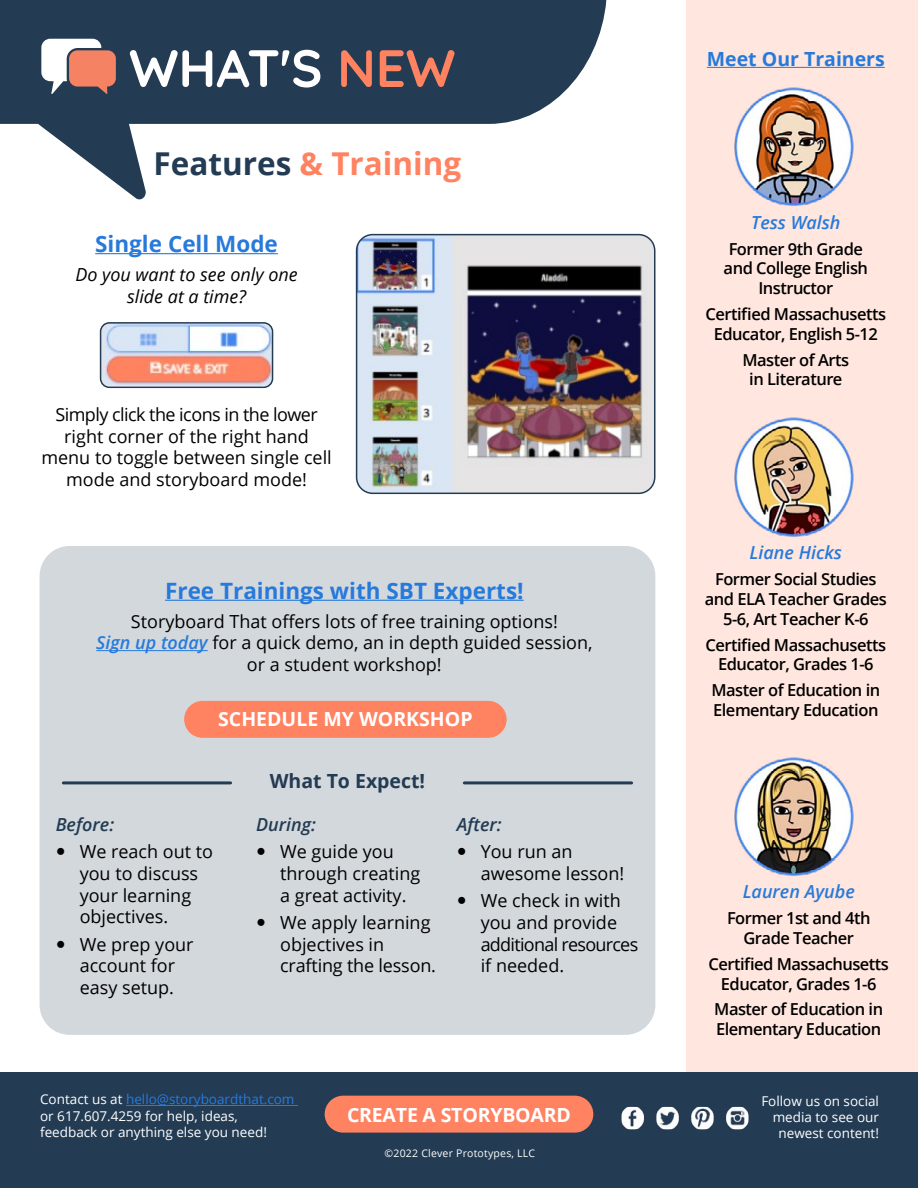
<style>
.page{position:relative;width:918px;height:1188px;background:#fff}
.page>*{position:absolute;margin:0;border:0;box-sizing:border-box;transform-origin:0 0}
.t1{font:700 52.5px "Quicksand";color:#fff}
.t2{font:700 31.5px "Open Sans";color:#ff8261}
.t3{font:700 22.5px "Open Sans";color:#277ada}
.t4{font:700 19.5px "Open Sans";color:#fff}
.t5{font:700 19.5px "Open Sans";color:#277ada}
.t6{font:700 19.5px "Open Sans";color:#233b53}
.t7{font:18px/21.6px "Open Sans";color:#000}
.t8{font:italic 18px/21.6px "Open Sans";color:#000;text-align:center}
.t9{font:italic 600 18px "Open Sans";color:#277ada}
.t10{font:italic 600 18px "Open Sans";color:#233b53}
.t11{font:600 16.5px/19.8px "Open Sans";letter-spacing:-.03em;color:#000;text-align:center}
.t12{font:13.5px/16.2px "Open Sans";color:#fff}
.t13{font:10.5px "Open Sans";letter-spacing:.02em;color:#fff}
.s1{color:#ff8261}
.s2{color:#233b53}
.s3{font-weight:600;font-style:italic;color:#277ada}
.s4{color:#277ada}
</style>
<div class="page">
<div style="left:687px;top:0;width:231px;height:1116px;background:#ffe6df"></div>
<div style="left:0;top:1072px;width:918px;height:116px;background:#233b53"></div>
<hr style="left:126px;top:1105px;width:172px;height:1px;background:#277ada">
<img style="left:622px;top:1107px;width:22px;height:22px">
<img style="left:656px;top:1107px;width:23px;height:22px">
<img style="left:691px;top:1107px;width:23px;height:22px">
<img style="left:726px;top:1107px;width:23px;height:22px">
<svg style="left:0;top:0;width:607px;height:200px;fill:#233b53"></svg>
<svg style="left:41px;top:39px;width:75px;height:55px"></svg>
<div style="left:325px;top:1096px;width:268px;height:37px;background:#ff8261;border-radius:18px"></div>
<img style="left:101px;top:323px;width:172px;height:64px">
<div style="left:100px;top:322px;width:173px;height:66px;border:2px solid #233b53;border-radius:9px"></div>
<hr style="left:95px;top:253px;width:183px;height:1px;background:#277ada">
<img style="left:357px;top:235px;width:298px;height:258px">
<div style="left:356px;top:234px;width:299px;height:260px;border:2px solid #233b53;border-radius:16px"></div>
<div style="left:40px;top:546px;width:615px;height:489px;background:#d3d8dd;border-radius:30px"></div>
<img style="left:734px;top:87px;width:120px;height:119px">
<img style="left:734px;top:417px;width:120px;height:120px">
<img style="left:734px;top:757px;width:120px;height:119px">
<hr style="left:707px;top:67px;width:178px;height:1px;background:#277ada">
<hr style="left:165px;top:600px;width:359px;height:1px;background:#277ada">
<hr style="left:96px;top:650px;width:112px;height:1px;background:#277ada">
<hr style="left:63px;top:781px;width:168px;height:3px;background:#233b53">
<div style="left:184px;top:701px;width:323px;height:37px;background:#ff8261;border-radius:18px"></div>
<hr style="left:464px;top:781px;width:168px;height:3px;background:#233b53">
<h1 class="t1" style="left:129px;top:25px;width:328px">WHAT'S <span class="s1">NEW</span></h1>
<h2 class="t2" style="left:153px;top:141px;width:309px"><span class="s2">Features</span> &amp; Training</h2>
<p class="t3" style="left:95px;top:228px;width:184px">Single Cell Mode</p>
<p class="t8" style="left:75px;top:263px;width:224px">Do you want to see only one slide at a time?</p>
<p class="t7" style="left:41px;top:403px;width:292px;text-align:center">Simply click the icons in the lower right corner of the right hand menu to toggle between single cell mode and storyboard mode!</p>
<p class="t3" style="left:165px;top:575px;width:360px">Free Trainings with SBT Experts!</p>
<p class="t7" style="left:96px;top:610px;width:498px;text-align:center">Storyboard That offers lots of free training options!<br><span class="s3">Sign up today</span> for a quick demo, an in depth guided session, or a student workshop!</p>
<p class="t4" style="left:218px;top:705px;width:256px">SCHEDULE MY WORKSHOP</p>
<p class="t10" style="left:56px;top:812px;width:60px">Before:</p>
<p class="t7" style="left:80px;top:841px;width:135px">We reach out to you to discuss your learning objectives.</p>
<p class="t7" style="left:80px;top:933px;width:115px">We prep your account for easy setup.</p>
<p class="t6" style="left:270px;top:767px;width:157px">What To Expect!</p>
<p class="t10" style="left:256px;top:812px;width:61px">During:</p>
<p class="t7" style="left:280px;top:841px;width:142px">We guide you through creating a great activity.</p>
<p class="t7" style="left:280px;top:911px;width:157px">We apply learning objectives in crafting the lesson.</p>
<p class="t10" style="left:457px;top:812px;width:47px">After:</p>
<p class="t7" style="left:481px;top:841px;width:145px">You run an awesome lesson!</p>
<p class="t7" style="left:481px;top:890px;width:159px">We check in with you and provide additional resources if needed.</p>
<p class="t5" style="left:707px;top:45px;width:179px">Meet Our Trainers</p>
<p class="t9" style="left:751px;top:210px;width:91px">Tess Walsh</p>
<p class="t11" style="left:724px;top:238px;width:146px">Former 9th Grade and College English<br>Instructor</p>
<p class="t11" style="left:706px;top:304px;width:182px">Certified Massachusetts<br>Educator, English 5-12</p>
<p class="t11" style="left:743px;top:349px;width:108px">Master of Arts in Literature</p>
<p class="t9" style="left:750px;top:541px;width:94px">Liane Hicks</p>
<p class="t11" style="left:705px;top:569px;width:184px">Former Social Studies and ELA Teacher Grades<br>5-6, Art Teacher K-6</p>
<p class="t11" style="left:706px;top:634px;width:182px">Certified Massachusetts<br>Educator, Grades 1-6</p>
<p class="t11" style="left:711px;top:680px;width:170px;text-align:left">Master of Education in<br>Elementary Education</p>
<p class="t9" style="left:743px;top:879px;width:114px">Lauren Ayube</p>
<p class="t11" style="left:727px;top:908px;width:145px">Former 1st and 4th<br>Grade Teacher</p>
<p class="t11" style="left:708px;top:953px;width:182px">Certified Massachusetts<br>Educator, Grades 1-6</p>
<p class="t11" style="left:714px;top:999px;width:170px;text-align:left">Master of Education in<br>Elementary Education</p>
<p class="t12" style="left:40px;top:1091px;width:256px">Contact us at <span class="s4">hello@storyboardthat.com </span>or 617.607.4259 for help, ideas, feedback or anything else you need!</p>
<p class="t12" style="left:761px;top:1093px;width:119px;text-align:right">Follow us on social media to see our newest content!</p>
<p class="t4" style="left:347px;top:1101px;width:225px">CREATE A STORYBOARD</p>
<p class="t13" style="left:385px;top:1146px;width:152px">©2022 Clever Prototypes, LLC</p>
</div>
